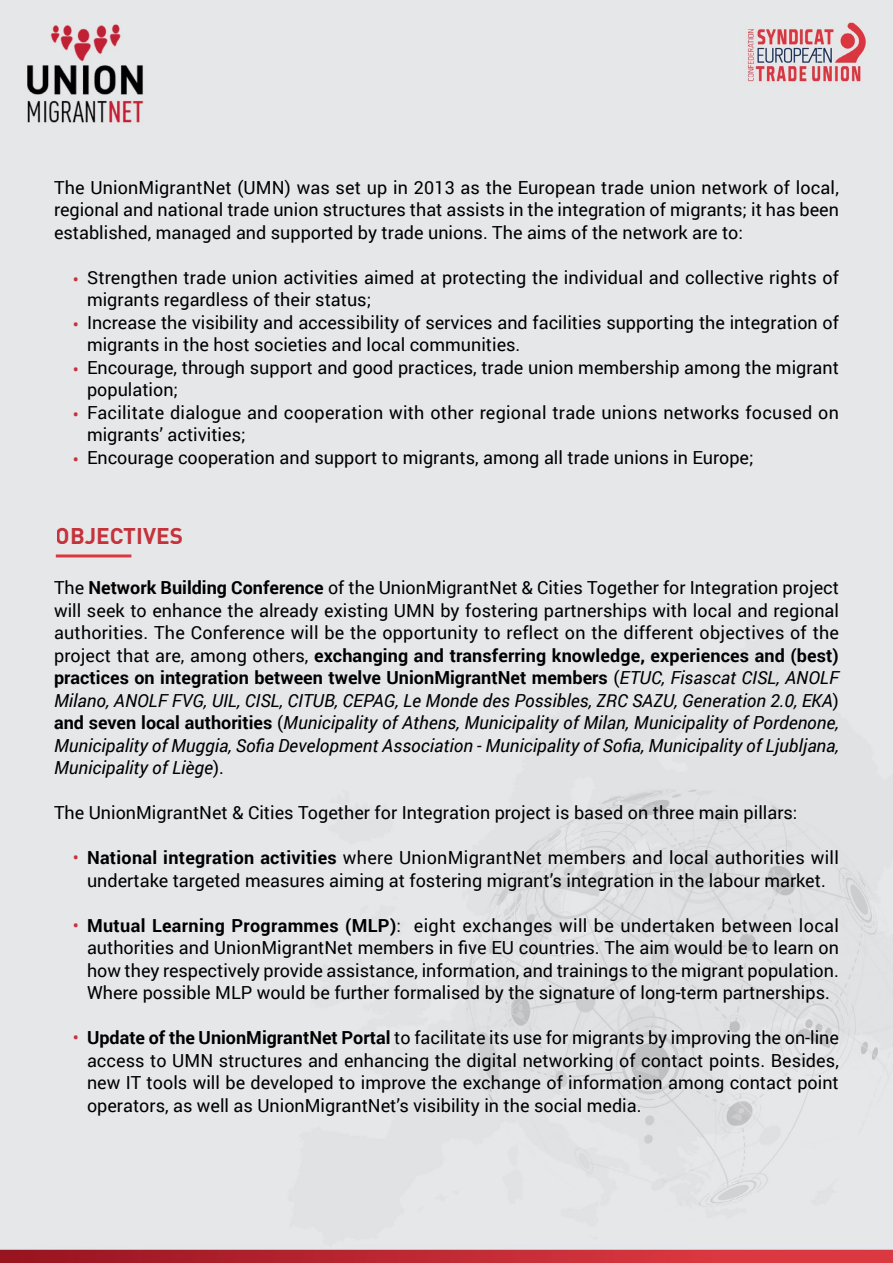
<style>
.page{position:relative;width:893px;height:1263px;background:#e6e7e9}
.page>*{position:absolute;margin:0;border:0;box-sizing:border-box;transform-origin:0 0}
.t1{font:700 22.5px "DIN";color:#db3841}
.t2{font:18px/22.5px "Roboto";color:#000;text-align:justify}
.t3{font:italic 18px/22.5px "Roboto";color:#000;text-align:justify}
.t4{font:18px "Roboto";color:#db3841}
.s1{font-style:normal}
.s2{font-weight:700;font-style:normal}
.s3{font-weight:700}
</style>
<div class="page">
<hr style="left:56px;top:554px;width:75px;height:3px;background:#db3841">
<p class="t2" style="left:54px;top:176px;width:786px">The UnionMigrantNet (UMN) was set up in 2013 as the European trade union network of local, regional and national trade union structures that assists in the integration of migrants; it has been established, managed and supported by trade unions. The aims of the network are to:</p>
<p class="t2" style="left:87px;top:266px;width:753px;text-align:left">Strengthen trade union activities aimed at protecting the individual and collective rights of migrants regardless of their status;<br>Increase the visibility and accessibility of services and facilities supporting the integration of migrants in the host societies and local communities.<br>Encourage, through support and good practices, trade union membership among the migrant population;<br>Facilitate dialogue and cooperation with other regional trade unions networks focused on migrants’ activities;<br>Encourage cooperation and support to migrants, among all trade unions in Europe;</p>
<p class="t4" style="left:72px;top:267px;width:8px">•</p>
<p class="t4" style="left:72px;top:312px;width:8px">•</p>
<p class="t4" style="left:72px;top:357px;width:8px">•</p>
<p class="t4" style="left:72px;top:402px;width:8px">•</p>
<p class="t4" style="left:72px;top:447px;width:8px">•</p>
<p class="t1" style="left:56px;top:521px;width:129px">OBJECTIVES</p>
<p class="t3" style="left:54px;top:576px;width:787px"><span class="s1">The</span> <span class="s2">Network Building Conference</span> <span class="s1">of the UnionMigrantNet &amp; Cities Together for Integration project will seek to enhance the already existing UMN by fostering partnerships with local and regional authorities. The Conference will be the opportunity to reflect on the different objectives of the project that are, among others,</span> <span class="s2">exchanging and transferring knowledge, experiences and (best) practices on integration between twelve UnionMigrantNet members</span> <span class="s1">(</span>ETUC, Fisascat CISL, ANOLF Milano, ANOLF FVG, UIL, CISL, CITUB, CEPAG, Le Monde des Possibles, ZRC SAZU, Generation 2.0, EKA<span class="s1">) </span><span class="s2">and seven local authorities</span> <span class="s1">(</span>Municipality of Athens, Municipality of Milan, Municipality of Pordenone, Municipality of Muggia, Sofia Development Association - Municipality of Sofia, Municipality of Ljubljana, Municipality of Liège<span class="s1">).</span></p>
<p class="t2" style="left:54px;top:801px;width:745px">The UnionMigrantNet &amp; Cities Together for Integration project is based on three main pillars:</p>
<p class="t2" style="left:87px;top:846px;width:753px"><span class="s3">National integration activities</span> where UnionMigrantNet members and local authorities will undertake targeted measures aiming at fostering migrant’s integration in the labour market.</p>
<p class="t2" style="left:87px;top:913px;width:754px"><span class="s3">Mutual Learning Programmes (MLP)</span>: eight exchanges will be undertaken between local authorities and UnionMigrantNet members in five EU countries. The aim would be to learn on how they respectively provide assistance, information, and trainings to the migrant population.<br>Where possible MLP would be further formalised by the signature of long-term partnerships.</p>
<p class="t2" style="left:87px;top:1026px;width:753px"><span class="s3">Update of the UnionMigrantNet Portal</span> to facilitate its use for migrants by improving the on-line access to UMN structures and enhancing the digital networking of contact points. Besides, new IT tools will be developed to improve the exchange of information among contact point operators, as well as UnionMigrantNet’s visibility in the social media.</p>
<p class="t4" style="left:72px;top:845px;width:8px">•</p>
<p class="t4" style="left:72px;top:913px;width:8px">•</p>
<p class="t4" style="left:72px;top:1025px;width:8px">•</p>
</div>
